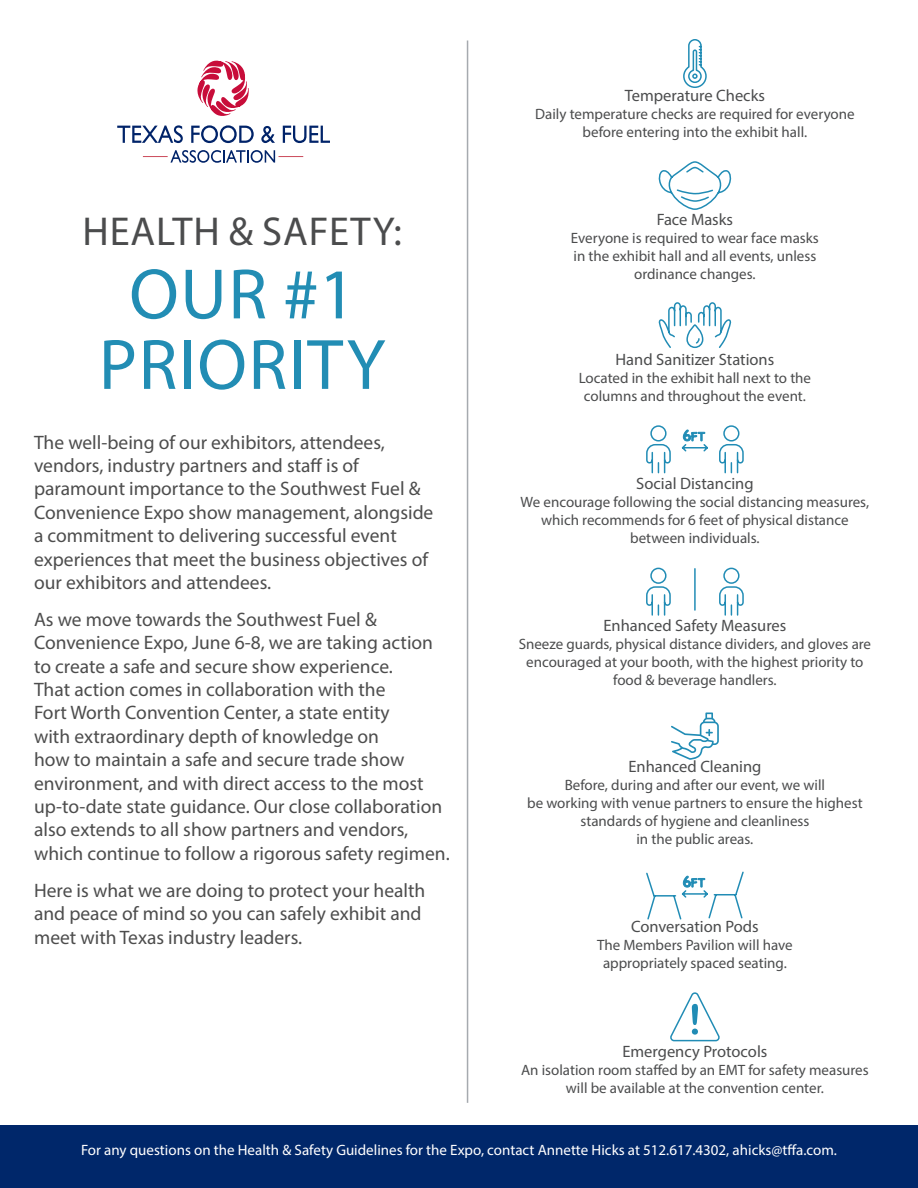
<style>
.page{position:relative;width:918px;height:1188px;background:#fff}
.page>*{position:absolute;margin:0;border:0;box-sizing:border-box;transform-origin:0 0}
.t1{font:72px/70.5px "Myriad Pro";letter-spacing:.02em;color:#228db4;text-align:center}
.t2{font:40.5px "Myriad Pro";letter-spacing:.02em;color:#4b4c4d}
.t3{font:19.5px/23.4px "Myriad Pro";color:#4d4d4d}
.t4{font:16.5px "Myriad Pro";color:#4b4c4d}
.t5{font:15px/18px "Myriad Pro";color:#4b4c4d;text-align:center}
.t6{font:15px "Myriad Pro";color:#fff}
</style>
<div class="page">
<hr style="left:467px;top:40px;width:1px;height:1063px;background:#a6aaaf">
<div style="left:0;top:1126px;width:918px;height:62px;background:#00276a"></div>
<svg style="left:670px;top:992px;width:50px;height:50px"></svg>
<svg style="left:646px;top:871px;width:98px;height:49px"></svg>
<svg style="left:671px;top:713px;width:48px;height:47px"></svg>
<svg style="left:658px;top:302px;width:74px;height:46px"></svg>
<svg style="left:658px;top:162px;width:74px;height:48px"></svg>
<svg style="left:646px;top:567px;width:98px;height:49px"></svg>
<svg style="left:683px;top:39px;width:24px;height:49px"></svg>
<svg style="left:646px;top:425px;width:98px;height:49px"></svg>
<svg style="left:143px;top:150px;width:160px;height:13px"></svg>
<svg style="left:197px;top:61px;width:52px;height:55px"></svg>
<svg style="left:117px;top:125px;width:66px;height:18px"></svg>
<svg style="left:191px;top:125px;width:63px;height:18px"></svg>
<svg style="left:261px;top:126px;width:14px;height:17px"></svg>
<svg style="left:283px;top:126px;width:47px;height:17px"></svg>
<p class="t2" style="left:83px;top:206px;width:321px">HEALTH &amp; SAFETY:</p>
<p class="t1" style="left:99px;top:258px;width:288px">OUR #1<br>PRIORITY</p>
<p class="t3" style="left:34px;top:430px;width:401px">The well-being of our exhibitors, attendees, vendors, industry partners and staff is of paramount importance to the Southwest Fuel &amp; Convenience Expo show management, alongside a commitment to delivering successful event experiences that meet the business objectives of our exhibitors and attendees.</p>
<p class="t3" style="left:34px;top:607px;width:417px">As we move towards the Southwest Fuel &amp; Convenience Expo, June 6-8, we are taking action to create a safe and secure show experience.<br>That action comes in collaboration with the<br>Fort Worth Convention Center, a state entity<br>with extraordinary depth of knowledge on<br>how to maintain a safe and secure trade show environment, and with direct access to the most up-to-date state guidance. Our close collaboration also extends to all show partners and vendors, which continue to follow a rigorous safety regimen.</p>
<p class="t3" style="left:34px;top:878px;width:393px">Here is what we are doing to protect your health and peace of mind so you can safely exhibit and meet with Texas industry leaders.</p>
<p class="t4" style="left:625px;top:85px;width:142px">Temperature Checks</p>
<p class="t5" style="left:535px;top:105px;width:321px">Daily temperature checks are required for everyone before entering into the exhibit hall.</p>
<p class="t4" style="left:657px;top:210px;width:78px">Face Masks</p>
<p class="t5" style="left:571px;top:229px;width:249px">Everyone is required to wear face masks in the exhibit hall and all events, unless ordinance changes.</p>
<p class="t4" style="left:616px;top:349px;width:160px">Hand Sanitizer Stations</p>
<p class="t5" style="left:579px;top:369px;width:234px">Located in the exhibit hall next to the columns and throughout the event.</p>
<p class="t4" style="left:636px;top:474px;width:119px">Social Distancing</p>
<p class="t5" style="left:521px;top:493px;width:350px">We encourage following the social distancing measures, which recommends for 6 feet of physical distance between individuals.</p>
<p class="t4" style="left:603px;top:615px;width:185px">Enhanced Safety Measures</p>
<p class="t5" style="left:519px;top:635px;width:354px">Sneeze guards, physical distance dividers, and gloves are encouraged at your booth, with the highest priority to food &amp; beverage handlers.</p>
<p class="t4" style="left:628px;top:756px;width:134px">Enhanced Cleaning</p>
<p class="t5" style="left:527px;top:776px;width:337px">Before, during and after our event, we will<br>be working with venue partners to ensure the highest standards of hygiene and cleanliness<br>in the public areas.</p>
<p class="t4" style="left:631px;top:916px;width:129px">Conversation Pods</p>
<p class="t5" style="left:597px;top:936px;width:197px">The Members Pavilion will have appropriately spaced seating.</p>
<p class="t4" style="left:622px;top:1041px;width:147px">Emergency Protocols</p>
<p class="t5" style="left:521px;top:1060px;width:349px">An isolation room staffed by an EMT for safety measures will be available at the convention center.</p>
<p class="t6" style="left:81px;top:1141px;width:757px">For any questions on the Health &amp; Safety Guidelines for the Expo, contact Annette Hicks at 512.617.4302, ahicks@tffa.com.</p>
</div>
